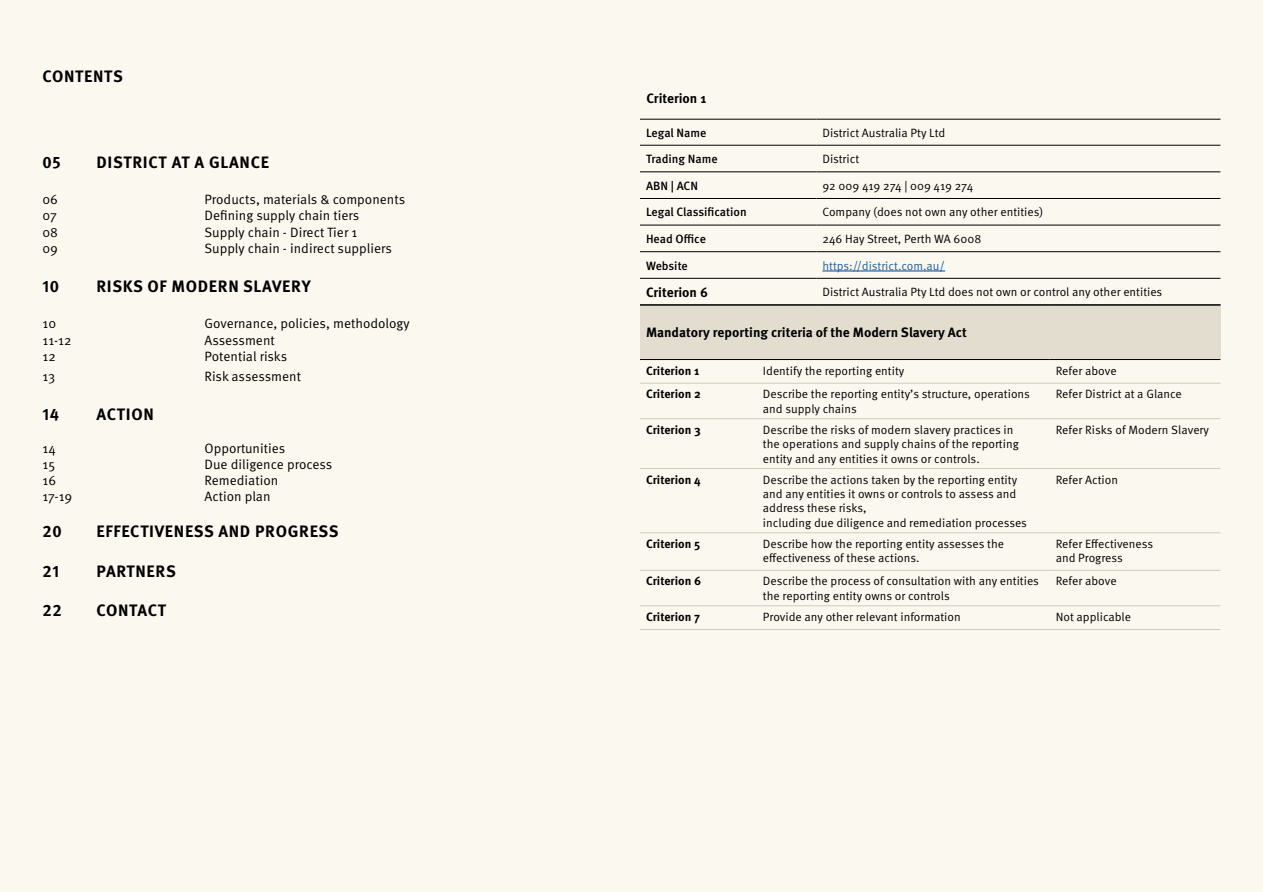
<style>
.page{position:relative;width:1263px;height:893px;background:#fff}
.page>*{position:absolute;margin:0;border:0;box-sizing:border-box;transform-origin:0 0}
.t1{font:700 16.5px "Meta Pro";letter-spacing:.04em;color:#000}
.t2{font:13.5px "Meta Pro Norm";color:#000}
.t3{font:700 13.5px "Meta Pro";color:#000}
.t4{font:12px/14.4px "Meta Pro Norm";color:#000}
.t5{font:700 12px "Meta Pro";letter-spacing:-.005em;color:#000}
.t6{font:500 12px "Meta Pro";color:#000}
.t7{font:12px "Meta Pro Norm";color:#215e9e}
</style>
<div class="page">
<div style="left:0;top:0;width:1263px;height:892px;background:#fbf8f0"></div>
<hr style="left:640px;top:119px;width:176px;height:1px;background:#000">
<hr style="left:816px;top:119px;width:404px;height:1px;background:#000">
<hr style="left:640px;top:145px;width:176px;height:1px;background:#000">
<hr style="left:816px;top:145px;width:404px;height:1px;background:#000">
<hr style="left:640px;top:172px;width:176px;height:1px;background:#000">
<hr style="left:816px;top:172px;width:404px;height:1px;background:#000">
<hr style="left:640px;top:198px;width:176px;height:1px;background:#000">
<hr style="left:816px;top:198px;width:404px;height:1px;background:#000">
<hr style="left:640px;top:225px;width:176px;height:1px;background:#000">
<hr style="left:816px;top:225px;width:404px;height:1px;background:#000">
<hr style="left:640px;top:251px;width:176px;height:1px;background:#000">
<hr style="left:816px;top:251px;width:404px;height:1px;background:#000">
<hr style="left:640px;top:278px;width:176px;height:1px;background:#000">
<hr style="left:816px;top:278px;width:404px;height:1px;background:#000">
<hr style="left:822px;top:270px;width:123px;height:2px;background:#215e9e">
<hr style="left:640px;top:359px;width:117px;height:1px;background:#000">
<hr style="left:757px;top:359px;width:293px;height:1px;background:#000">
<hr style="left:1050px;top:359px;width:170px;height:1px;background:#000">
<hr style="left:640px;top:383px;width:117px;height:1px;background:#d0ccbb">
<hr style="left:757px;top:383px;width:293px;height:1px;background:#d0ccbb">
<hr style="left:1050px;top:383px;width:170px;height:1px;background:#d0ccbb">
<hr style="left:640px;top:418px;width:117px;height:1px;background:#d0ccbb">
<hr style="left:757px;top:418px;width:293px;height:1px;background:#d0ccbb">
<hr style="left:1050px;top:418px;width:170px;height:1px;background:#d0ccbb">
<hr style="left:640px;top:468px;width:117px;height:1px;background:#d0ccbb">
<hr style="left:757px;top:468px;width:293px;height:1px;background:#d0ccbb">
<hr style="left:1050px;top:468px;width:170px;height:1px;background:#d0ccbb">
<hr style="left:640px;top:532px;width:117px;height:1px;background:#d0ccbb">
<hr style="left:757px;top:532px;width:293px;height:1px;background:#d0ccbb">
<hr style="left:1050px;top:532px;width:170px;height:1px;background:#d0ccbb">
<hr style="left:640px;top:570px;width:117px;height:1px;background:#d0ccbb">
<hr style="left:757px;top:570px;width:293px;height:1px;background:#d0ccbb">
<hr style="left:1050px;top:570px;width:170px;height:1px;background:#d0ccbb">
<hr style="left:640px;top:605px;width:117px;height:1px;background:#d0ccbb">
<hr style="left:757px;top:605px;width:293px;height:1px;background:#d0ccbb">
<hr style="left:1050px;top:605px;width:170px;height:1px;background:#d0ccbb">
<hr style="left:640px;top:629px;width:117px;height:1px;background:#d0ccbb">
<hr style="left:757px;top:629px;width:293px;height:1px;background:#d0ccbb">
<hr style="left:1050px;top:629px;width:170px;height:1px;background:#d0ccbb">
<div style="left:640px;top:305px;width:580px;height:54px;background:#e2ddcf"></div>
<h1 class="t1" style="left:43px;top:64px;width:82px">CONTENTS</h1>
<h1 class="t1" style="left:43px;top:150px;width:20px">05</h1>
<h1 class="t1" style="left:97px;top:150px;width:174px">DISTRICT AT A GLANCE</h1>
<p class="t2" style="left:43px;top:189px;width:17px">06</p>
<p class="t2" style="left:205px;top:189px;width:202px">Products, materials &amp; components</p>
<p class="t2" style="left:43px;top:206px;width:16px">07</p>
<p class="t2" style="left:205px;top:206px;width:156px">Defining supply chain tiers</p>
<p class="t2" style="left:43px;top:222px;width:17px">08</p>
<p class="t2" style="left:205px;top:222px;width:154px">Supply chain - Direct Tier 1</p>
<p class="t2" style="left:43px;top:238px;width:17px">09</p>
<p class="t2" style="left:205px;top:238px;width:189px">Supply chain - indirect suppliers</p>
<h1 class="t1" style="left:43px;top:274px;width:18px">10</h1>
<h1 class="t1" style="left:97px;top:274px;width:216px">RISKS OF MODERN SLAVERY</h1>
<p class="t2" style="left:43px;top:314px;width:15px">10</p>
<p class="t2" style="left:205px;top:314px;width:207px">Governance, policies, methodology</p>
<p class="t2" style="left:43px;top:330px;width:31px">11-12</p>
<p class="t2" style="left:205px;top:330px;width:72px">Assessment</p>
<p class="t2" style="left:43px;top:346px;width:15px">12</p>
<p class="t2" style="left:205px;top:346px;width:84px">Potential risks</p>
<p class="t2" style="left:43px;top:366px;width:14px">13</p>
<p class="t2" style="left:205px;top:366px;width:98px">Risk assessment</p>
<h1 class="t1" style="left:43px;top:402px;width:18px">14</h1>
<h1 class="t1" style="left:97px;top:402px;width:59px">ACTION</h1>
<p class="t2" style="left:43px;top:438px;width:15px">14</p>
<p class="t2" style="left:205px;top:438px;width:82px">Opportunities</p>
<p class="t2" style="left:43px;top:454px;width:14px">15</p>
<p class="t2" style="left:205px;top:454px;width:129px">Due diligence process</p>
<p class="t2" style="left:43px;top:470px;width:15px">16</p>
<p class="t2" style="left:205px;top:470px;width:75px">Remediation</p>
<p class="t2" style="left:43px;top:486px;width:31px">17-19</p>
<p class="t2" style="left:205px;top:486px;width:67px">Action plan</p>
<h1 class="t1" style="left:43px;top:519px;width:21px">20</h1>
<h1 class="t1" style="left:97px;top:519px;width:243px">EFFECTIVENESS AND PROGRESS</h1>
<h1 class="t1" style="left:43px;top:558px;width:18px">21</h1>
<h1 class="t1" style="left:97px;top:558px;width:81px">PARTNERS</h1>
<h1 class="t1" style="left:43px;top:598px;width:21px">22</h1>
<h1 class="t1" style="left:97px;top:598px;width:71px">CONTACT</h1>
<p class="t3" style="left:646px;top:88px;width:61px">Criterion 1</p>
<p class="t6" style="left:646px;top:123px;width:62px">Legal Name</p>
<p class="t4" style="left:822px;top:125px;width:124px">District Australia Pty Ltd</p>
<p class="t6" style="left:646px;top:150px;width:73px">Trading Name</p>
<p class="t4" style="left:822px;top:151px;width:38px">District</p>
<p class="t6" style="left:646px;top:176px;width:54px">ABN | ACN</p>
<p class="t4" style="left:822px;top:178px;width:152px">92 009 419 274 | 009 419 274</p>
<p class="t6" style="left:646px;top:203px;width:102px">Legal Classification</p>
<p class="t4" style="left:822px;top:204px;width:222px">Company (does not own any other entities)</p>
<p class="t6" style="left:646px;top:229px;width:61px">Head Office</p>
<p class="t4" style="left:822px;top:231px;width:160px">246 Hay Street, Perth WA 6008</p>
<p class="t6" style="left:646px;top:256px;width:43px">Website</p>
<p class="t7" style="left:822px;top:256px;width:124px">https://district.com.au/</p>
<p class="t3" style="left:646px;top:281px;width:63px">Criterion 6</p>
<p class="t4" style="left:822px;top:284px;width:341px">District Australia Pty Ltd does not own or control any other entities</p>
<p class="t3" style="left:646px;top:322px;width:322px">Mandatory reporting criteria of the Modern Slavery Act</p>
<p class="t5" style="left:646px;top:361px;width:55px">Criterion 1</p>
<p class="t4" style="left:763px;top:362px;width:143px">Identify the reporting entity</p>
<p class="t4" style="left:1056px;top:362px;width:62px">Refer above</p>
<p class="t5" style="left:646px;top:385px;width:56px">Criterion 2</p>
<p class="t4" style="left:763px;top:386px;width:269px">Describe the reporting entity’s structure, operations and supply chains</p>
<p class="t4" style="left:1056px;top:386px;width:128px">Refer District at a Glance</p>
<p class="t5" style="left:646px;top:420px;width:56px">Criterion 3</p>
<p class="t4" style="left:763px;top:422px;width:257px">Describe the risks of modern slavery practices in the operations and supply chains of the reporting entity and any entities it owns or controls.</p>
<p class="t4" style="left:1056px;top:422px;width:155px">Refer Risks of Modern Slavery</p>
<p class="t5" style="left:646px;top:470px;width:56px">Criterion 4</p>
<p class="t4" style="left:763px;top:471px;width:266px">Describe the actions taken by the reporting entity and any entities it owns or controls to assess and address these risks,<br>including due diligence and remediation processes</p>
<p class="t4" style="left:1056px;top:471px;width:64px">Refer Action</p>
<p class="t5" style="left:646px;top:534px;width:56px">Criterion 5</p>
<p class="t4" style="left:763px;top:536px;width:243px">Describe how the reporting entity assesses the effectiveness of these actions.</p>
<p class="t4" style="left:1056px;top:536px;width:99px">Refer Effectiveness and Progress</p>
<p class="t5" style="left:646px;top:572px;width:57px">Criterion 6</p>
<p class="t4" style="left:763px;top:573px;width:277px">Describe the process of consultation with any entities the reporting entity owns or controls</p>
<p class="t4" style="left:1056px;top:573px;width:62px">Refer above</p>
<p class="t5" style="left:646px;top:607px;width:56px">Criterion 7</p>
<p class="t4" style="left:763px;top:609px;width:199px">Provide any other relevant information</p>
<p class="t4" style="left:1056px;top:609px;width:77px">Not applicable</p>
</div>
